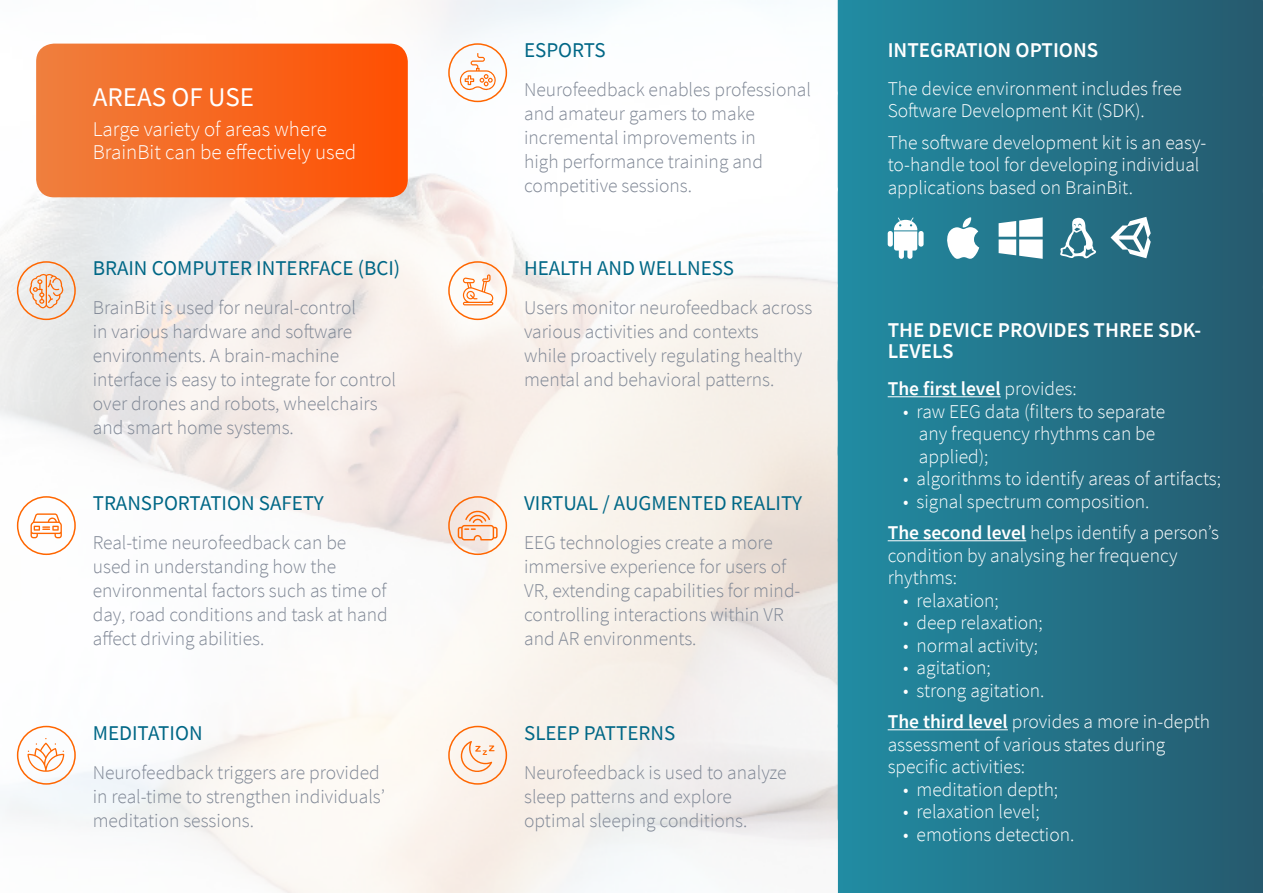
<style>
.page{position:relative;width:1263px;height:893px;background:#fff}
.page>*{position:absolute;margin:0;border:0;box-sizing:border-box;transform-origin:0 0}
.t1{font:27px "Source Sans Pro";color:#fff}
.t2{font:21px "Source Sans Pro";color:#006786}
.t3{font:300 21px/22.5px "Source Sans Pro";color:#fff}
.t4{font:600 21px/21px "Source Sans Pro";color:#fff}
.t5{font:300 19.5px/24px "Source Sans Pro";color:#7f8795}
.t6{font:300 19.5px/22.5px "Source Sans Pro";color:#fff}
.t7{font:600 19.5px "Source Sans Pro";color:#fff}
.s1{font-weight:300}
.s2{font-weight:600}
</style>
<div class="page">
<img style="left:0;top:0;width:838px;height:893px">
<svg style="left:838px;top:849px;width:425px;height:44px;background:#237288"></svg>
<svg style="left:838px;top:0;width:425px;height:66px;background:#237288"></svg>
<svg style="left:838px;top:66px;width:425px;height:97px;background:#237288"></svg>
<svg style="left:838px;top:163px;width:425px;height:96px;background:#237287"></svg>
<svg style="left:838px;top:259px;width:425px;height:74px;background:#237288"></svg>
<svg style="left:838px;top:333px;width:425px;height:86px;background:#237288"></svg>
<svg style="left:838px;top:419px;width:425px;height:93px;background:#237288"></svg>
<svg style="left:838px;top:512px;width:425px;height:93px;background:#237288"></svg>
<svg style="left:838px;top:605px;width:425px;height:93px;background:#237288"></svg>
<svg style="left:838px;top:698px;width:425px;height:151px;background:#237288"></svg>
<svg style="left:36px;top:44px;width:372px;height:153px;background:#f66720"></svg>
<div style="left:17px;top:261px;width:59px;height:59px;border:2px solid #f60;border-radius:50%"></div>
<div style="left:17px;top:496px;width:59px;height:59px;border:2px solid #f60;border-radius:50%"></div>
<div style="left:17px;top:726px;width:59px;height:59px;border:2px solid #f60;border-radius:50%"></div>
<div style="left:448px;top:261px;width:59px;height:59px;border:2px solid #f60;border-radius:50%"></div>
<div style="left:448px;top:496px;width:59px;height:59px;border:2px solid #f60;border-radius:50%"></div>
<div style="left:448px;top:726px;width:59px;height:59px;border:2px solid #f60;border-radius:50%"></div>
<div style="left:448px;top:43px;width:59px;height:59px;border:2px solid #f60;border-radius:50%"></div>
<hr style="left:888px;top:396px;width:113px;height:1px;background:#fff">
<hr style="left:888px;top:540px;width:138px;height:1px;background:#fff">
<hr style="left:888px;top:729px;width:120px;height:1px;background:#fff">
<svg style="left:458px;top:509px;width:40px;height:31px"></svg>
<svg style="left:463px;top:274px;width:30px;height:31px"></svg>
<svg style="left:29px;top:274px;width:34px;height:34px"></svg>
<svg style="left:31px;top:513px;width:31px;height:25px"></svg>
<svg style="left:459px;top:53px;width:37px;height:38px"></svg>
<svg style="left:27px;top:738px;width:37px;height:34px"></svg>
<svg style="left:459px;top:741px;width:36px;height:33px"></svg>
<svg style="left:1110px;top:217px;width:41px;height:41px"></svg>
<div style="left:888px;top:231px;width:5px;height:16px;background:#fff;border-radius:2px"></div>
<svg style="left:894px;top:217px;width:23px;height:42px"></svg>
<div style="left:918px;top:231px;width:5px;height:16px;background:#fff;border-radius:2px"></div>
<svg style="left:945px;top:217px;width:34px;height:42px"></svg>
<svg style="left:998px;top:217px;width:45px;height:42px"></svg>
<svg style="left:1060px;top:218px;width:36px;height:40px"></svg>
<p class="t1" style="left:93px;top:80px;width:163px">AREAS OF USE</p>
<p class="t3" style="left:93px;top:118px;width:265px">Large variety of areas where<br>BrainBit can be effectively used</p>
<p class="t2" style="left:93px;top:255px;width:309px">BRAIN COMPUTER INTERFACE (BCI)</p>
<p class="t5" style="left:93px;top:296px;width:305px">BrainBit is used for neural-control<br>in various hardware and software environments. A brain-machine interface is easy to integrate for control over drones and robots, wheelchairs and smart home systems.</p>
<p class="t2" style="left:93px;top:490px;width:233px">TRANSPORTATION SAFETY</p>
<p class="t5" style="left:93px;top:531px;width:296px">Real-time neurofeedback can be used in understanding how the environmental factors such as time of day, road conditions and task at hand affect driving abilities.</p>
<p class="t2" style="left:93px;top:719px;width:111px">MEDITATION</p>
<p class="t5" style="left:93px;top:760px;width:294px">Neurofeedback triggers are provided in real-time to strengthen individuals’ meditation sessions.</p>
<p class="t2" style="left:524px;top:37px;width:83px">ESPORTS</p>
<p class="t5" style="left:524px;top:78px;width:288px">Neurofeedback enables professional and amateur gamers to make incremental improvements in<br>high performance training and competitive sessions.</p>
<p class="t2" style="left:524px;top:255px;width:211px">HEALTH AND WELLNESS</p>
<p class="t5" style="left:524px;top:296px;width:290px">Users monitor neurofeedback across various activities and contexts<br>while proactively regulating healthy mental and behavioral patterns.</p>
<p class="t2" style="left:524px;top:490px;width:279px">VIRTUAL / AUGMENTED REALITY</p>
<p class="t5" style="left:524px;top:531px;width:278px">EEG technologies create a more immersive experience for users of<br>VR, extending capabilities for mind&shy;controlling interactions within VR and AR environments.</p>
<p class="t2" style="left:524px;top:719px;width:153px">SLEEP PATTERNS</p>
<p class="t5" style="left:524px;top:760px;width:264px">Neurofeedback is used to analyze sleep patterns and explore optimal sleeping conditions.</p>
<p class="t4" style="left:888px;top:40px;width:212px">INTEGRATION OPTIONS</p>
<p class="t6" style="left:888px;top:77px;width:296px">The device environment includes free<br>Software Development Kit (SDK).</p>
<p class="t6" style="left:888px;top:131px;width:320px">The software development kit is an easy&shy;to-handle tool for developing individual applications based on BrainBit.</p>
<p class="t4" style="left:888px;top:319px;width:315px">THE DEVICE PROVIDES THREE SDK-<br>LEVELS</p>
<p class="t7" style="left:888px;top:376px;width:190px">The first level <span class="s1">provides:</span></p>
<p class="t6" style="left:919px;top:400px;width:248px;text-indent:-16px">• raw EEG data (filters to separate any frequency rhythms can be applied);</p>
<p class="t6" style="left:903px;top:468px;width:319px">• algorithms to identify areas of artifacts;</p>
<p class="t6" style="left:903px;top:490px;width:248px">• signal spectrum composition.</p>
<p class="t6" style="left:888px;top:522px;width:333px"><span class="s2">The second level</span> helps identify a person’s condition by analysing her frequency rhythms:</p>
<p class="t6" style="left:903px;top:589px;width:97px">• relaxation;</p>
<p class="t6" style="left:903px;top:612px;width:141px">• deep relaxation;</p>
<p class="t6" style="left:903px;top:634px;width:136px">• normal activity;</p>
<p class="t6" style="left:903px;top:657px;width:89px">• agitation;</p>
<p class="t6" style="left:903px;top:679px;width:143px">• strong agitation.</p>
<p class="t6" style="left:888px;top:711px;width:324px"><span class="s2">The third level</span> provides a more in-depth assessment of various states during specific activities:</p>
<p class="t6" style="left:903px;top:778px;width:156px">• meditation depth;</p>
<p class="t6" style="left:903px;top:801px;width:138px">• relaxation level;</p>
<p class="t6" style="left:903px;top:823px;width:173px">• emotions detection.</p>
</div>
